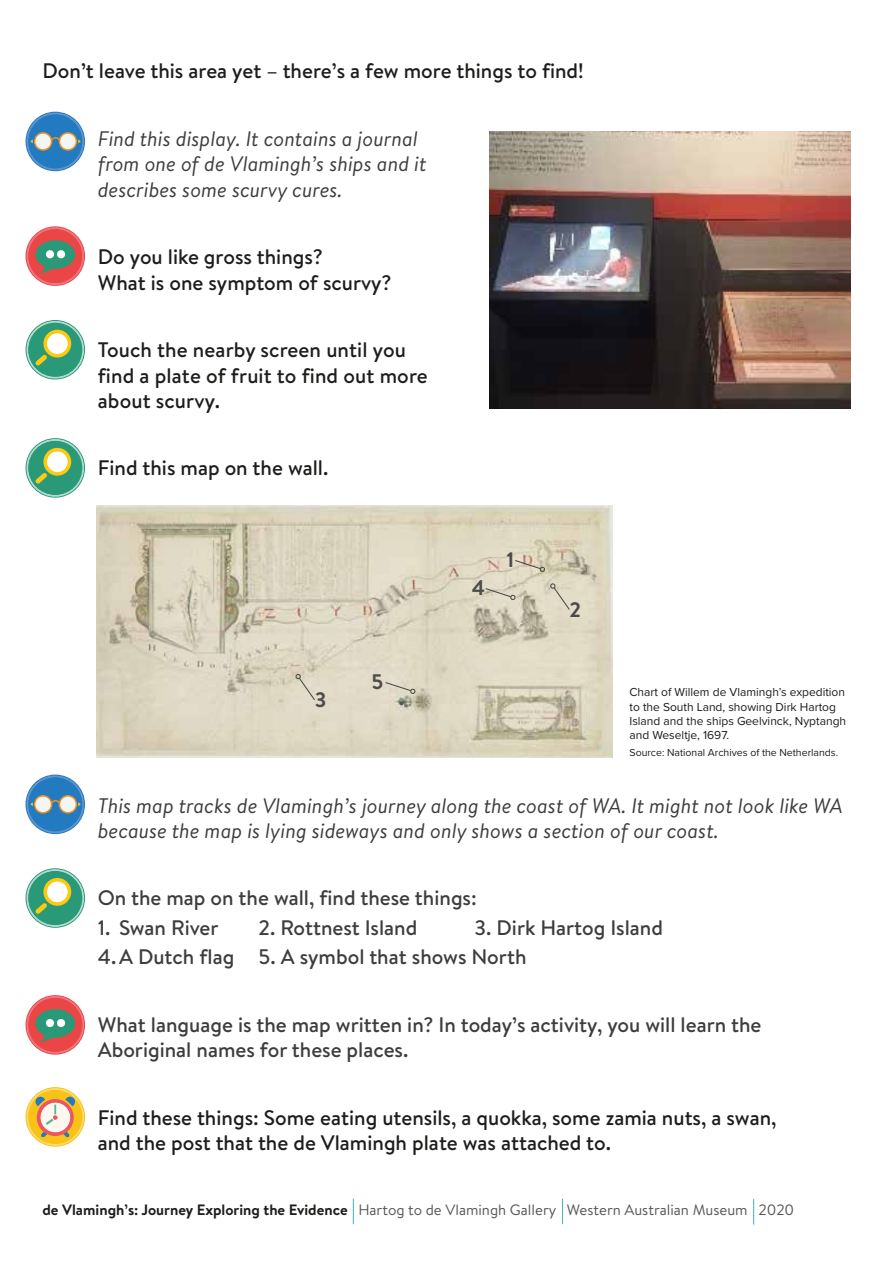
<style>
.page{position:relative;width:893px;height:1263px;background:#fff}
.page>*{position:absolute;margin:0;border:0;box-sizing:border-box;transform-origin:0 0}
.t1{font:500 21px/25.2px "Brandon Text";color:#1d1d1b}
.t2{font:italic 21px/25.2px "Brandon Text";color:#3d3d3c}
.t3{font:500 21px/29.4px "Brandon Text";color:#3d3d3c}
.t4{font:700 21px "Brandon Text";color:#4b4b4a}
.t5{font:15px "Brandon Text";color:#575756}
.t6{font:12px/14.4px "Proxima Nova";color:#1d1d1b}
.t7{font:10.5px "Proxima Nova";color:#1d1d1b}
.s1{font-weight:700;color:#1d1d1b}
</style>
<div class="page">
<svg style="left:562px;top:1199px;width:1px;height:25px"></svg>
<svg style="left:753px;top:1199px;width:1px;height:25px"></svg>
<svg style="left:353px;top:1199px;width:1px;height:25px"></svg>
<img style="left:97px;top:506px;width:515px;height:251px">
<svg style="left:295px;top:674px;width:21px;height:27px"></svg>
<svg style="left:550px;top:583px;width:21px;height:28px"></svg>
<svg style="left:514px;top:559px;width:32px;height:14px"></svg>
<svg style="left:384px;top:681px;width:33px;height:14px"></svg>
<svg style="left:484px;top:587px;width:33px;height:14px"></svg>
<svg style="left:27px;top:227px;width:57px;height:58px"></svg>
<svg style="left:27px;top:321px;width:57px;height:57px"></svg>
<svg style="left:27px;top:996px;width:57px;height:58px"></svg>
<svg style="left:27px;top:869px;width:57px;height:58px"></svg>
<svg style="left:27px;top:439px;width:57px;height:58px"></svg>
<svg style="left:25px;top:113px;width:60px;height:57px"></svg>
<svg style="left:27px;top:1088px;width:57px;height:58px"></svg>
<img style="left:489px;top:131px;width:361px;height:278px">
<svg style="left:25px;top:775px;width:60px;height:58px"></svg>
<p class="t1" style="left:43px;top:58px;width:543px">Don’t leave this area yet – there’s a few more things to find!</p>
<p class="t2" style="left:98px;top:126px;width:330px">Find this display. It contains a journal from one of de Vlamingh’s ships and it describes some scurvy cures.</p>
<p class="t1" style="left:98px;top:244px;width:295px">Do you like gross things?<br>What is one symptom of scurvy?</p>
<p class="t1" style="left:98px;top:337px;width:332px">Touch the nearby screen until you find a plate of fruit to find out more about scurvy.</p>
<p class="t1" style="left:98px;top:455px;width:232px">Find this map on the wall.</p>
<p class="t4" style="left:315px;top:685px;width:13px">3</p>
<p class="t4" style="left:371px;top:667px;width:13px">5</p>
<p class="t4" style="left:472px;top:573px;width:15px">4</p>
<p class="t4" style="left:507px;top:545px;width:9px">1</p>
<p class="t4" style="left:570px;top:595px;width:13px">2</p>
<p class="t6" style="left:629px;top:684px;width:218px">Chart of Willem de Vlamingh’s expedition to the South Land, showing Dirk Hartog Island and the ships Geelvinck, Nyptangh and Weseltje, 1697.</p>
<p class="t7" style="left:629px;top:745px;width:210px">Source: National Archives of the Netherlands.</p>
<p class="t2" style="left:98px;top:792px;width:746px">This map tracks de Vlamingh’s journey along the coast of WA. It might not look like WA because the map is lying sideways and only shows a section of our coast.</p>
<p class="t3" style="left:98px;top:883px;width:381px">On the map on the wall, find these things:</p>
<p class="t3" style="left:98px;top:912px;width:122px">1. Swan River</p>
<p class="t3" style="left:259px;top:912px;width:160px">2. Rottnest Island</p>
<p class="t3" style="left:98px;top:912px;width:567px;text-indent:377px">3. Dirk Hartog Island<br>4.A Dutch flag 5. A symbol that shows North</p>
<p class="t3" style="left:98px;top:1012px;width:665px;line-height:25.2px">What language is the map written in? In today’s activity, you will learn the<br>Aboriginal names for these places.</p>
<p class="t1" style="left:98px;top:1105px;width:680px">Find these things: Some eating utensils, a quokka, some zamia nuts, a swan, and the post that the de Vlamingh plate was attached to.</p>
<p class="t5" style="left:43px;top:1199px;width:753px"><span class="s1">de Vlamingh’s: Journey Exploring the Evidence</span> Hartog to de Vlamingh Gallery Western Australian Museum 2020</p>
</div>
